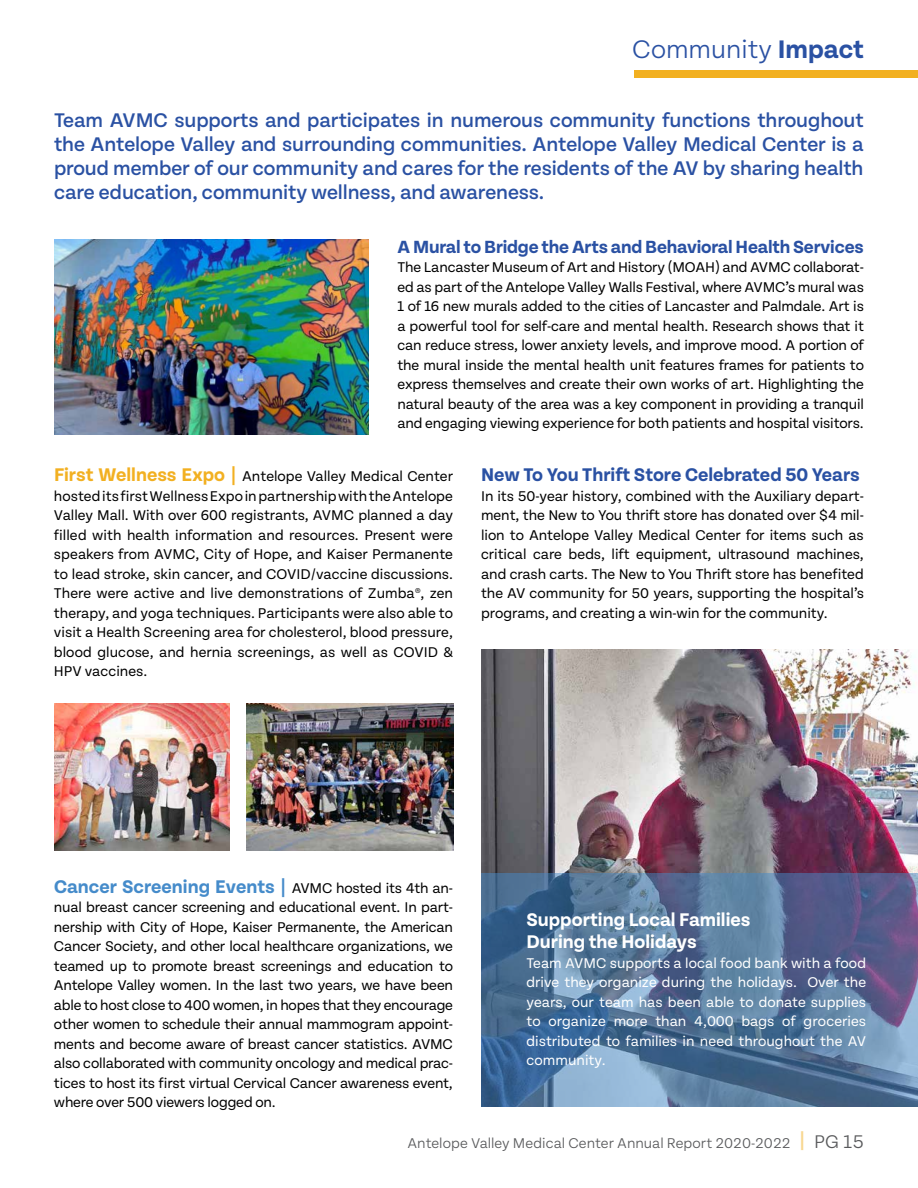
<style>
.page{position:relative;width:918px;height:1188px;background:#fff}
.page>*{position:absolute;margin:0;border:0;box-sizing:border-box;transform-origin:0 0}
.t1{font:300 27px "Tenon";color:#2a51a3}
.t2{font:500 21px/24px "Tenon";letter-spacing:-.005em;color:#2a51a3;text-align:justify}
.t3{font:700 19.5px "Tenon";color:#458bca}
.t4{font:700 19.5px/22.5px "Tenon";color:#fff}
.t5{font:700 19.5px "Tenon";color:#2a51a3}
.t6{font:700 18.75px "Tenon";letter-spacing:-.01em;color:#2a51a3}
.t7{font:15px/19.5px "Tenon";letter-spacing:-.005em;color:#000;text-align:justify}
.t8{font:15px/19.5px "Tenon";color:#fff;text-align:justify}
.t9{font:300 15px "Tenon";color:#58595b}
.s1{font-weight:700}
.s2{font-weight:700;font-size:19.5px;color:#f2b021}
.s3{font-weight:400;font-size:15px;color:#000}
.s4{font-weight:700;font-size:19.5px;color:#f8d790}
.s5{font-size:19.5px}
</style>
<div class="page">
<img style="left:481px;top:649px;width:437px;height:225px">
<img style="left:54px;top:240px;width:315px;height:194px">
<svg style="left:481px;top:874px;width:437px;height:233px;background:#577499"></svg>
<img style="left:54px;top:703px;width:176px;height:147px">
<div style="left:634px;top:71px;width:284px;height:7px;background:#f2b021"></div>
<img style="left:247px;top:703px;width:206px;height:147px">
<h1 class="t1" style="left:632px;top:35px;width:233px">Community <span class="s1">Impact</span></h1>
<p class="t2" style="left:54px;top:109px;width:811px">Team AVMC supports and participates in numerous community functions throughout the Antelope Valley and surrounding communities. Antelope Valley Medical Center is a proud member of our community and cares for the residents of the AV by sharing health care education, community wellness, and awareness.</p>
<p class="t6" style="left:397px;top:237px;width:468px">A Mural to Bridge the Arts and Behavioral Health Services</p>
<p class="t7" style="left:397px;top:258px;width:468px">The Lancaster Museum of Art and History (MOAH) and AVMC collaborat&shy;ed as part of the Antelope Valley Walls Festival, where AVMC’s mural was 1 of 16 new murals added to the cities of Lancaster and Palmdale. Art is a powerful tool for self-care and mental health. Research shows that it can reduce stress, lower anxiety levels, and improve mood. A portion of the mural inside the mental health unit features frames for patients to express themselves and create their own works of art. Highlighting the natural beauty of the area was a key component in providing a tranquil and engaging viewing experience for both patients and hospital visitors.</p>
<p class="t7" style="left:54px;top:467px;width:401px"><span class="s2">First Wellness Expo |</span> Antelope Valley Medical Center hosted its first Wellness Expo in partnership with the Antelope Valley Mall. With over 600 registrants, AVMC planned a day filled with health information and resources. Present were speakers from AVMC, City of Hope, and Kaiser Permanente to lead stroke, skin cancer, and COVID/vaccine discussions.<br>There were active and live demonstrations of Zumba®, zen therapy, and yoga techniques. Participants were also able to visit a Health Screening area for cholesterol, blood pressure, blood glucose, and hernia screenings, as well as COVID &amp; HPV vaccines.</p>
<h3 class="t5" style="left:481px;top:465px;width:380px">New To You Thrift Store Celebrated 50 Years</h3>
<p class="t7" style="left:481px;top:486px;width:384px">In its 50-year history, combined with the Auxiliary depart&shy;ment, the New to You thrift store has donated over $4 mil&shy;lion to Antelope Valley Medical Center for items such as critical care beds, lift equipment, ultrasound machines, and crash carts. The New to You Thrift store has benefited the AV community for 50 years, supporting the hospital’s programs, and creating a win-win for the community.</p>
<h3 class="t3" style="left:54px;top:876px;width:401px">Cancer Screening Events | <span class="s3">AVMC hosted its 4th an-</span></h3>
<p class="t7" style="left:54px;top:898px;width:401px">nual breast cancer screening and educational event. In part&shy;nership with City of Hope, Kaiser Permanente, the American Cancer Society, and other local healthcare organizations, we teamed up to promote breast screenings and education to Antelope Valley women. In the last two years, we have been able to host close to 400 women, in hopes that they encourage other women to schedule their annual mammogram appoint&shy;ments and become aware of breast cancer statistics. AVMC also collaborated with community oncology and medical prac&shy;tices to host its first virtual Cervical Cancer awareness event, where over 500 viewers logged on.</p>
<h3 class="t4" style="left:526px;top:909px;width:225px">Supporting Local Families<br>During the Holidays</h3>
<p class="t8" style="left:526px;top:954px;width:341px">Team AVMC supports a local food bank with a food drive they organize during the holidays. Over the years, our team has been able to donate supplies to organize more than 4,000 bags of groceries distributed to families in need throughout the AV community.</p>
<p class="t9" style="left:407px;top:1135px;width:458px">Antelope Valley Medical Center Annual Report 2020-2022 <span class="s4">|</span> <span class="s5">PG 15</span></p>
</div>
